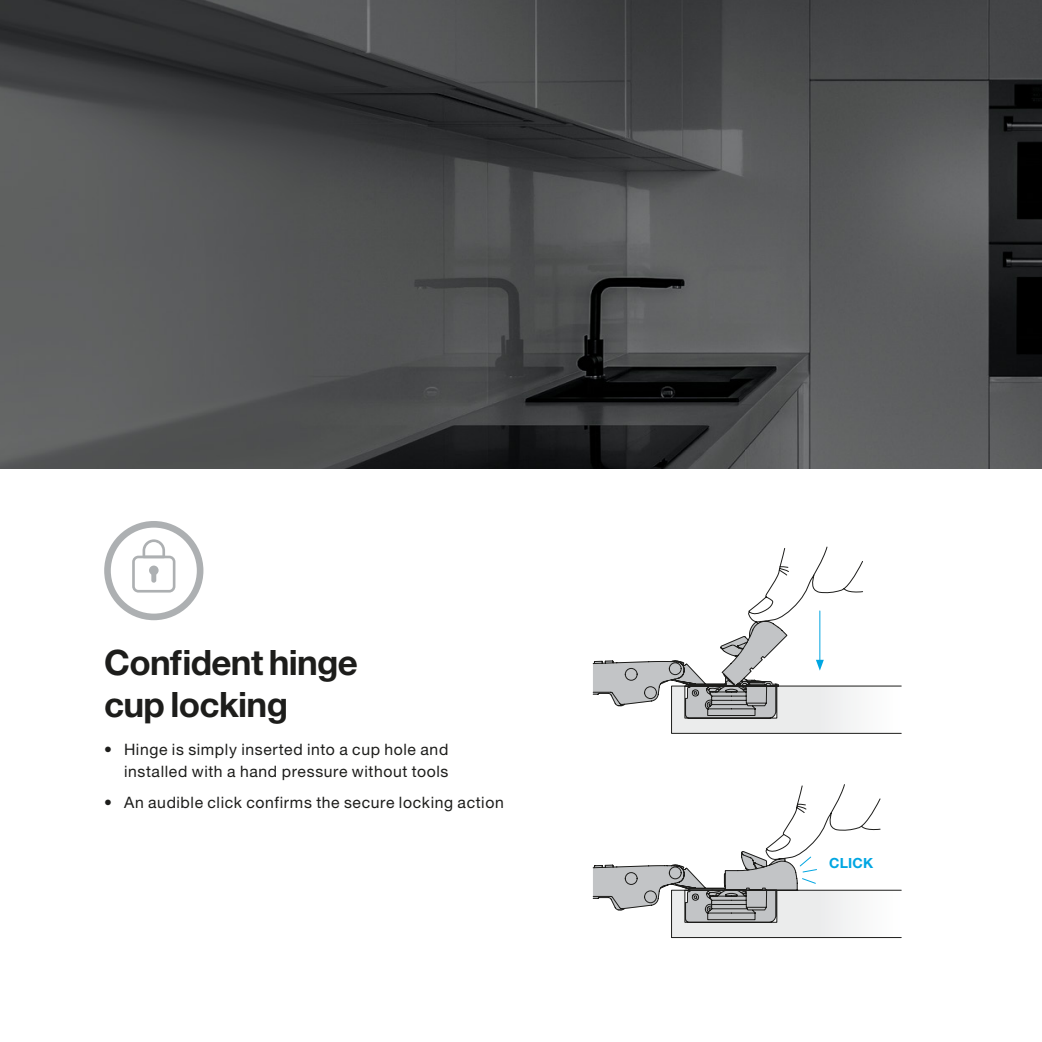
<style>
.page{position:relative;width:1042px;height:1042px;background:#fff}
.page>*{position:absolute;margin:0;border:0;box-sizing:border-box;transform-origin:0 0}
.t1{font:700 35px/42px "Helvetica Neue LT Pro";letter-spacing:-.02em;color:#1d1d1b}
.t2{font:15.75px/22.8px "Helvetica Neue LT Pro";letter-spacing:.04em;color:#1d1d1b;text-align:right}
.t3{font:700 14px "Helvetica Neue LT Pro";letter-spacing:.015em;color:#00a6e2}
</style>
<div class="page">
<img style="left:0;top:0;width:1042px;height:469px">
<svg style="left:593px;top:546px;width:309px;height:188px"></svg>
<svg style="left:593px;top:784px;width:309px;height:154px"></svg>
<svg style="left:104px;top:521px;width:99px;height:99px"></svg>
<svg style="left:149px;top:565px;width:10px;height:10px"></svg>
<div style="left:151px;top:568px;width:5px;height:14px;background:#adb0b2;border-radius:2px"></div>
<h1 class="t1" style="left:104px;top:641px;width:255px">Confident hinge cup locking</h1>
<p class="t2" style="left:104px;top:737px;width:346px">• Hinge is simply inserted into a cup hole and installed with a hand pressure without tools</p>
<p class="t2" style="left:104px;top:790px;width:401px">• An audible click confirms the secure locking action</p>
<p class="t3" style="left:829px;top:855px;width:46px">CLICK</p>
</div>
